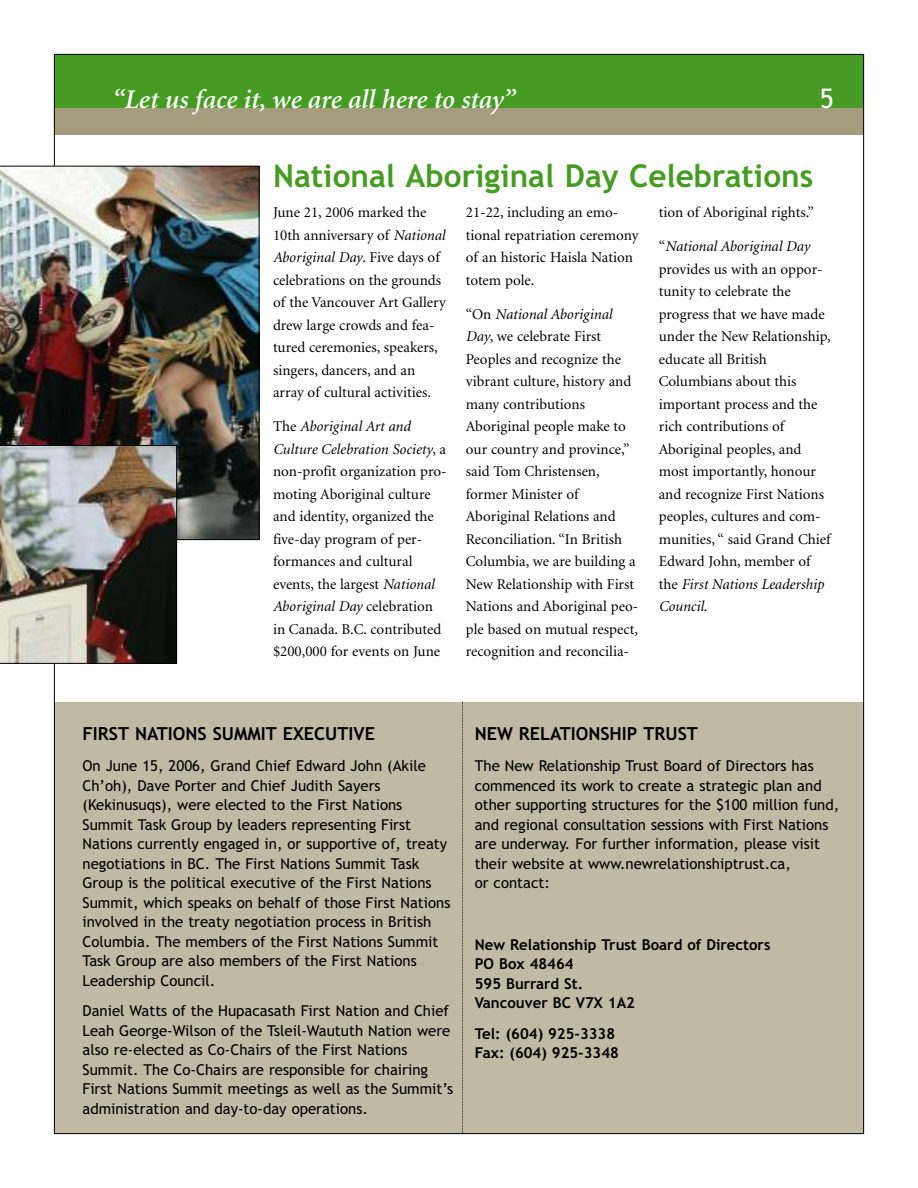
<style>
.page{position:relative;width:918px;height:1188px;background:#fff}
.page>*{position:absolute;margin:0;border:0;box-sizing:border-box;transform-origin:0 0}
.t1{font:700 31.5px "Trebuchet MS";color:#469c23}
.t2{font:italic 600 27px "Minion";color:#fff}
.t3{font:27px "Trebuchet MS";color:#fff}
.t4{font:700 18px "Trebuchet MS";color:#000}
.t5{font:15px/22.5px "Minion";color:#000}
.t6{font:15px/19.5px "Trebuchet MS";color:#000}
.t7{font:700 15px/19.5px "Trebuchet MS";color:#000}
.s1{font-style:italic}
</style>
<div class="page">
<div style="left:54px;top:702px;width:810px;height:432px;background:#c0baa4"></div>
<div style="left:54px;top:81px;width:810px;height:54px;background:#a59c7d"></div>
<div style="left:54px;top:54px;width:810px;height:54px;background:#469c23"></div>
<svg style="left:462px;top:702px;width:1px;height:433px"></svg>
<img style="left:0;top:166px;width:259px;height:374px">
<img style="left:0;top:445px;width:177px;height:219px">
<h2 class="t2" style="left:112px;top:89px;width:405px">“Let us face it, we are all here to stay”</h2>
<h2 class="t3" style="left:820px;top:83px;width:16px">5</h2>
<h1 class="t1" style="left:273px;top:157px;width:542px">National Aboriginal Day Celebrations</h1>
<p class="t5" style="left:273px;top:202px;width:174px">June 21, 2006 marked the<br>10th anniversary of <span class="s1">National<br>Aboriginal Day</span>. Five days of celebrations on the grounds of the Vancouver Art Gallery drew large crowds and fea&shy;tured ceremonies, speakers, singers, dancers, and an array of cultural activities.</p>
<p class="t5" style="left:273px;top:416px;width:175px">The <span class="s1">Aboriginal Art and<br>Culture Celebration Society</span>, a non-profit organization pro&shy;moting Aboriginal culture and identity, organized the five-day program of per&shy;formances and cultural events, the largest <span class="s1">National<br>Aboriginal Day</span> celebration in Canada. B.C. contributed $200,000 for events on June</p>
<p class="t5" style="left:466px;top:202px;width:174px">21-22, including an emo&shy;tional repatriation ceremony of an historic Haisla Nation totem pole.</p>
<p class="t5" style="left:466px;top:304px;width:174px">“On <span class="s1">National Aboriginal<br>Day</span>, we celebrate First<br>Peoples and recognize the vibrant culture, history and many contributions<br>Aboriginal people make to our country and province,” said Tom Christensen, former Minister of<br>Aboriginal Relations and<br>Reconciliation. “In British<br>Columbia, we are building a<br>New Relationship with First<br>Nations and Aboriginal peo&shy;ple based on mutual respect, recognition and reconcilia-</p>
<p class="t5" style="left:659px;top:203px;width:157px">tion of Aboriginal rights.”</p>
<p class="t5" style="left:659px;top:236px;width:174px">“<span class="s1">National Aboriginal Day </span>provides us with an oppor&shy;tunity to celebrate the progress that we have made under the New Relationship, educate all British<br>Columbians about this important process and the rich contributions of<br>Aboriginal peoples, and most importantly, honour and recognize First Nations peoples, cultures and com&shy;munities, “ said Grand Chief<br>Edward John, member of the <span class="s1">First Nations Leadership<br>Council</span>.</p>
<p class="t4" style="left:82px;top:724px;width:294px">FIRST NATIONS SUMMIT EXECUTIVE</p>
<p class="t6" style="left:82px;top:756px;width:369px">On June 15, 2006, Grand Chief Edward John (Akile Ch’oh), Dave Porter and Chief Judith Sayers (Kekinusuqs), were elected to the First Nations Summit Task Group by leaders representing First Nations currently engaged in, or supportive of, treaty negotiations in BC. The First Nations Summit Task Group is the political executive of the First Nations Summit, which speaks on behalf of those First Nations involved in the treaty negotiation process in British Columbia. The members of the First Nations Summit Task Group are also members of the First Nations Leadership Council.</p>
<p class="t6" style="left:82px;top:1001px;width:372px">Daniel Watts of the Hupacasath First Nation and Chief Leah George-Wilson of the Tsleil-Waututh Nation were also re-elected as Co-Chairs of the First Nations Summit. The Co-Chairs are responsible for chairing First Nations Summit meetings as well as the Summit’s administration and day-to-day operations.</p>
<p class="t4" style="left:475px;top:724px;width:225px">NEW RELATIONSHIP TRUST</p>
<p class="t6" style="left:475px;top:756px;width:366px">The New Relationship Trust Board of Directors has commenced its work to create a strategic plan and other supporting structures for the $100 million fund, and regional consultation sessions with First Nations are underway. For further information, please visit their website at www.newrelationshiptrust.ca,<br>or contact:</p>
<p class="t7" style="left:475px;top:935px;width:297px">New Relationship Trust Board of Directors<br>PO Box 48464<br>595 Burrard St.<br>Vancouver BC V7X 1A2</p>
<p class="t7" style="left:475px;top:1024px;width:146px">Tel: (604) 925-3338<br>Fax: (604) 925-3348</p>
</div>
